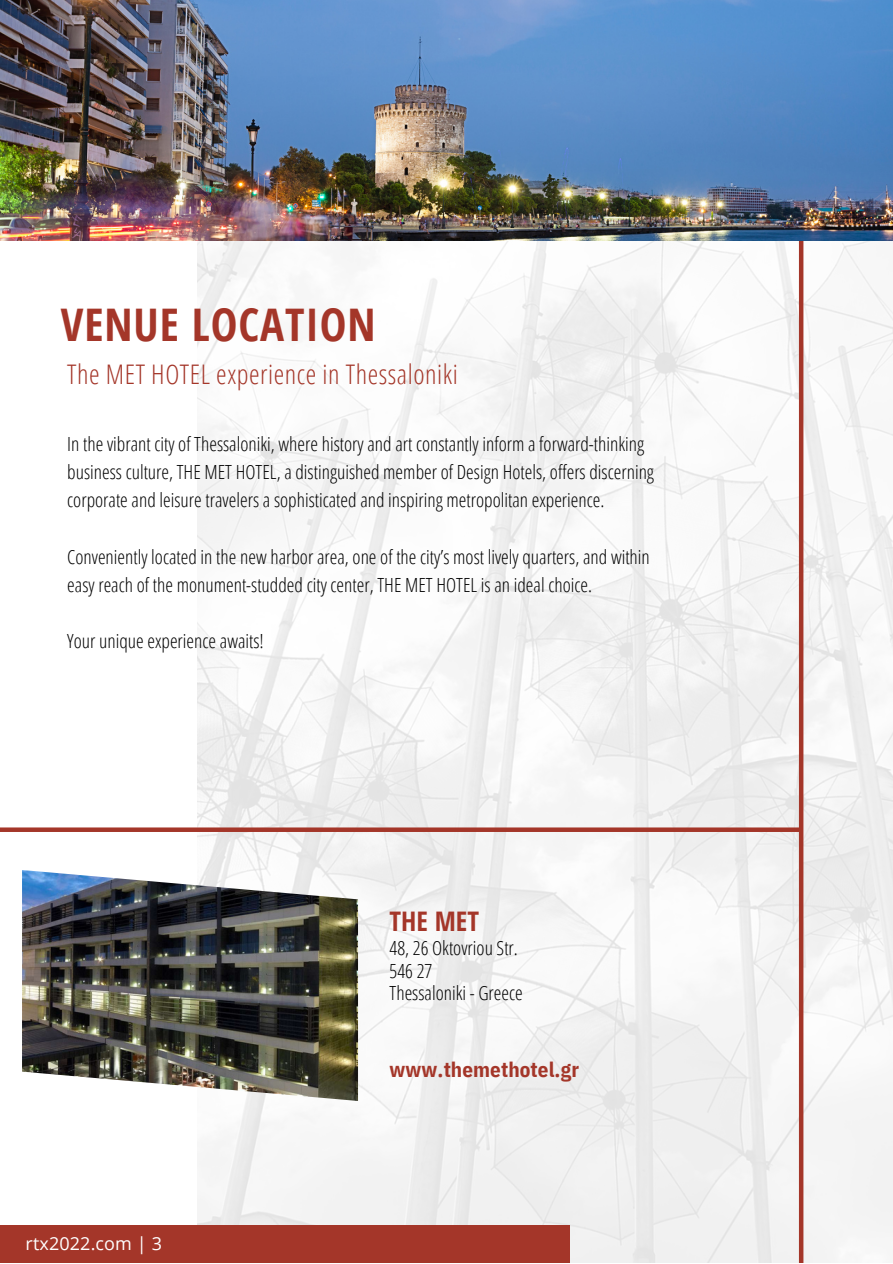
<style>
.page{position:relative;width:893px;height:1264px;background:#fff}
.page>*{position:absolute;margin:0;border:0;box-sizing:border-box;transform-origin:0 0}
.t1{font:700 45px "Open Sans Condensed";letter-spacing:.02em;color:#a43629}
.t2{font:300 27px "Open Sans Condensed";letter-spacing:.02em;color:#a43629}
.t3{font:700 27px "Open Sans Condensed";color:#a43629}
.t4{font:700 21px "IBM Plex Sans Cond";letter-spacing:.005em;color:#a43629}
.t5{font:300 19.5px/28px "Open Sans Condensed";color:#000}
.t6{font:18px "Open Sans";letter-spacing:.005em;color:#fff}
</style>
<div class="page">
<img style="left:197px;top:240px;width:695px;height:1022px">
<div style="left:0;top:827px;width:801px;height:5px;background:#a43629"></div>
<div style="left:798px;top:240px;width:5px;height:1022px;background:#a43629"></div>
<img style="left:0;top:0;width:892px;height:240px">
<img style="left:22px;top:870px;width:336px;height:230px">
<div style="left:0;top:1224px;width:569px;height:38px;background:#a43629"></div>
<h1 class="t1" style="left:61px;top:293px;width:316px">VENUE LOCATION</h1>
<h2 class="t2" style="left:67px;top:355px;width:392px">The MET HOTEL experience in Thessaloniki</h2>
<p class="t5" style="left:67px;top:429px;width:588px">In the vibrant city of Thessaloniki, where history and art constantly inform a forward-thinking business culture, THE MET HOTEL, a distinguished member of Design Hotels, offers discerning corporate and leisure travelers a sophisticated and inspiring metropolitan experience.</p>
<p class="t5" style="left:67px;top:542px;width:584px">Conveniently located in the new harbor area, one of the city’s most lively quarters, and within easy reach of the monument-studded city center, THE MET HOTEL is an ideal choice.</p>
<p class="t5" style="left:67px;top:626px;width:198px">Your unique experience awaits!</p>
<h2 class="t3" style="left:389px;top:901px;width:91px">THE MET</h2>
<p class="t5" style="left:389px;top:936px;width:135px;line-height:22.5px">48, 26 Oktovriou Str.<br>546 27<br>Thessaloniki - Greece</p>
<p class="t6" style="left:26px;top:1231px;width:138px">rtx2022.com | 3</p>
<p class="t4" style="left:389px;top:1055px;width:191px">www.themethotel.gr</p>
</div>
